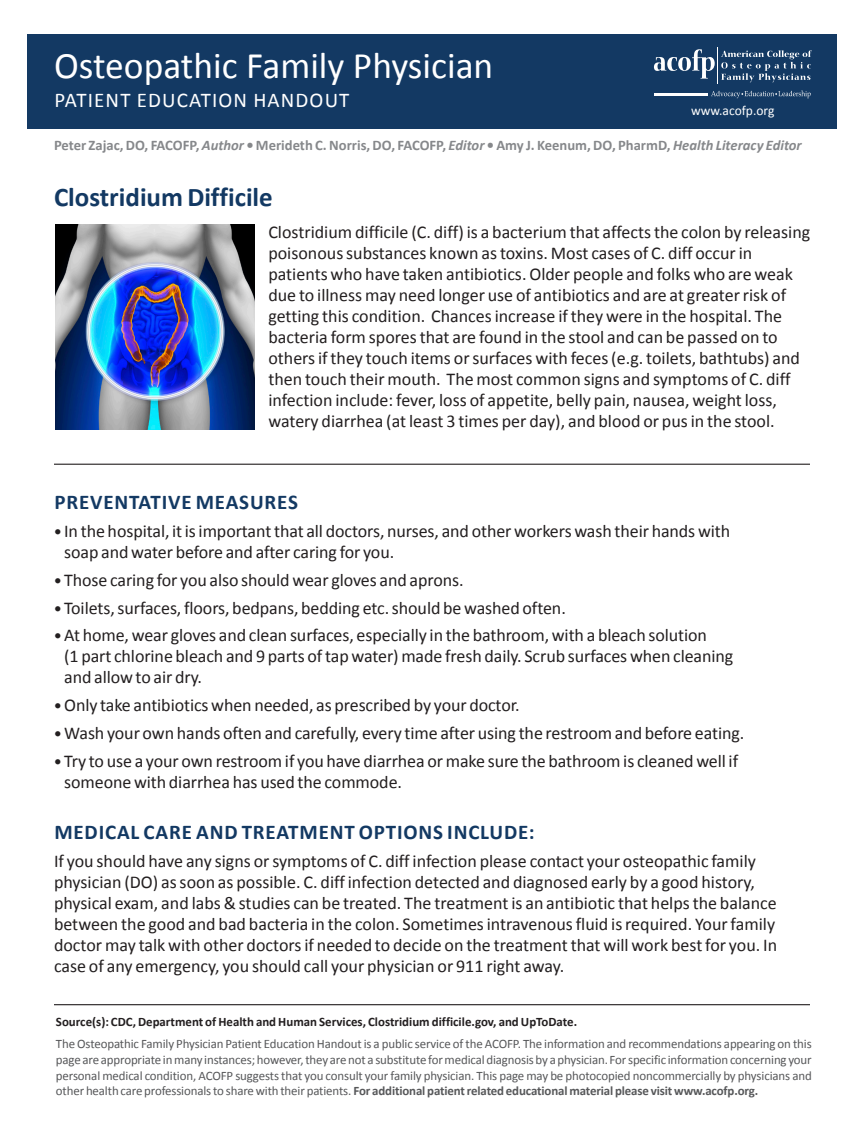
<style>
.page{position:relative;width:864px;height:1148px;background:#fff}
.page>*{position:absolute;margin:0;border:0;box-sizing:border-box;transform-origin:0 0}
.t1{font:37.5px "Calibri";color:#fff}
.heading{font:700 27px "Calibri";color:#133963}
.heading-2{font:700 21px "Calibri";letter-spacing:.04em;color:#133963}
.t2{font:21px "Calibri";letter-spacing:.055em;color:#fff}
.body{font:18px/21px "Calibri";letter-spacing:-.005em;color:#231f20}
.body-2{font:700 14.7px "Calibri";color:#86888b}
.source{font:13.5px "Calibri";color:#fff}
.body-3{font:12.9px/15.8px "Calibri";letter-spacing:-.01em;color:#57585a;text-align:justify}
.body-4{font:700 12.9px "Calibri";color:#231f20}
.s1{font-style:italic}
.s2{font-family:"Frutiger";font-weight:700;font-size:15px}
.s3{font-weight:700}
</style>
<div class="page">
<div style="left:27px;top:34px;width:810px;height:95px;background:#133963"></div>
<svg style="left:654px;top:49px;width:61px;height:30px"></svg>
<svg style="left:721px;top:50px;width:91px;height:32px"></svg>
<hr style="left:717px;top:47px;width:1px;height:36px;background:#fff">
<hr style="left:655px;top:93px;width:53px;height:3px;background:#fff">
<svg style="left:711px;top:90px;width:100px;height:8px"></svg>
<img style="left:56px;top:224px;width:199px;height:205px">
<hr style="left:54px;top:463px;width:756px;height:2px;background:#231f20">
<hr style="left:54px;top:1004px;width:756px;height:1px;background:#231f20">
<p class="t1" style="left:54px;top:41px;width:441px">Osteopathic Family Physician</p>
<p class="t2" style="left:54px;top:87px;width:297px">PATIENT EDUCATION HANDOUT</p>
<p class="source" style="left:691px;top:102px;width:85px">www.acofp.org</p>
<p class="body-2" style="left:54px;top:135px;width:749px">Peter Zajac, DO, FACOFP, <span class="s1">Author</span> • Merideth C. Norris, DO, FACOFP, <span class="s1">Editor</span> • Amy J. Keenum, DO, PharmD, <span class="s1">Health Literacy Editor</span></p>
<p class="heading" style="left:54px;top:180px;width:220px">Clostridium Difficile</p>
<p class="body" style="left:268px;top:221px;width:543px">Clostridium difficile (C. diff) is a bacterium that affects the colon by releasing poisonous substances known as toxins. Most cases of C. diff occur in patients who have taken antibiotics. Older people and folks who are weak due to illness may need longer use of antibiotics and are at greater risk of getting this condition. Chances increase if they were in the hospital. The bacteria form spores that are found in the stool and can be passed on to others if they touch items or surfaces with feces (e.g. toilets, bathtubs) and then touch their mouth. The most common signs and symptoms of C. diff infection include: fever, loss of appetite, belly pain, nausea, weight loss, watery diarrhea (at least 3 times per day), and blood or pus in the stool.</p>
<p class="heading-2" style="left:54px;top:489px;width:245px">PREVENTATIVE MEASURES</p>
<p class="body" style="left:64px;top:520px;width:668px;text-indent:-10px"><span class="s2">•</span> In the hospital, it is important that all doctors, nurses, and other workers wash their hands with soap and water before and after caring for you.</p>
<p class="body" style="left:54px;top:569px;width:411px"><span class="s2">•</span> Those caring for you also should wear gloves and aprons.</p>
<p class="body" style="left:54px;top:597px;width:513px"><span class="s2">•</span> Toilets, surfaces, floors, bedpans, bedding etc. should be washed often.</p>
<p class="body" style="left:64px;top:625px;width:671px;text-indent:-10px"><span class="s2">•</span> At home, wear gloves and clean surfaces, especially in the bathroom, with a bleach solution<br>(1 part chlorine bleach and 9 parts of tap water) made fresh daily. Scrub surfaces when cleaning and allow to air dry.</p>
<p class="body" style="left:54px;top:694px;width:467px"><span class="s2">•</span> Only take antibiotics when needed, as prescribed by your doctor.</p>
<p class="body" style="left:54px;top:722px;width:692px"><span class="s2">•</span> Wash your own hands often and carefully, every time after using the restroom and before eating.</p>
<p class="body" style="left:64px;top:750px;width:675px;text-indent:-10px"><span class="s2">•</span> Try to use a your own restroom if you have diarrhea or make sure the bathroom is cleaned well if someone with diarrhea has used the commode.</p>
<p class="heading-2" style="left:54px;top:819px;width:482px">MEDICAL CARE AND TREATMENT OPTIONS INCLUDE:</p>
<p class="body" style="left:54px;top:850px;width:725px">If you should have any signs or symptoms of C. diff infection please contact your osteopathic family physician (DO) as soon as possible. C. diff infection detected and diagnosed early by a good history, physical exam, and labs &amp; studies can be treated. The treatment is an antibiotic that helps the balance between the good and bad bacteria in the colon. Sometimes intravenous fluid is required. Your family doctor may talk with other doctors if needed to decide on the treatment that will work best for you. In case of any emergency, you should call your physician or 911 right away.</p>
<p class="body-4" style="left:56px;top:1013px;width:523px">Source(s): CDC, Department of Health and Human Services, Clostridium difficile.gov, and UpToDate.</p>
<p class="body-3" style="left:56px;top:1036px;width:757px">The Osteopathic Family Physician Patient Education Handout is a public service of the ACOFP. The information and recommendations appearing on this page are appropriate in many instances; however, they are not a substitute for medical diagnosis by a physician. For specific information concerning your personal medical condition, ACOFP suggests that you consult your family physician. This page may be photocopied noncommercially by physicians and other health care professionals to share with their patients. <span class="s3">For additional patient related educational material please visit www.acofp.org.</span></p>
</div>
